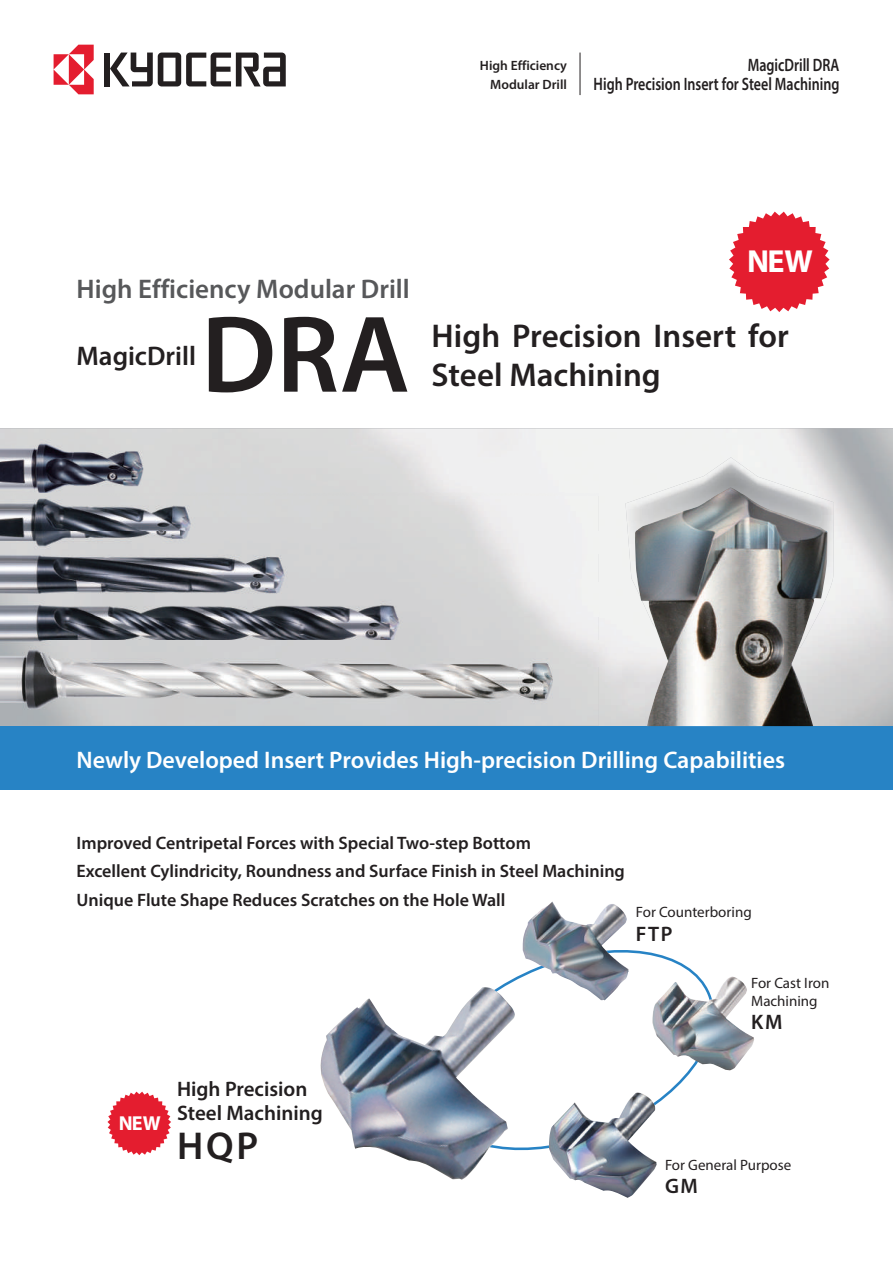
<style>
.page{position:relative;width:893px;height:1263px;background:#fff}
.page>*{position:absolute;margin:0;border:0;box-sizing:border-box;transform-origin:0 0}
.t1{font:600 110.25px "Myriad Pro";color:#231f20}
.t2{font:600 39px "Myriad Pro";color:#231f20}
.t3{font:600 33px/39px "Myriad Pro";color:#231f20}
.t4{font:700 31.95px "Myriad Pro";color:#fff}
.t5{font:600 27px "Myriad Pro";color:#57585a}
.t6{font:600 27px "Myriad Pro";color:#231f20}
.t7{font:600 24px "Myriad Pro";color:#fff}
.t8{font:600 21px/24px "Myriad Pro";color:#231f20}
.t9{font:700 20.25px "Myriad Pro";color:#fff}
.t10{font:600 18px/28.7px "Myriad Pro";color:#231f20}
.t11{font:600 18px/19.5px "Myriad Pro";color:#231f20;text-align:right;scale:.78 1}
.t12{font:15px/18.1px "Myriad Pro";color:#231f20}
.t13{font:600 13.5px/19.5px "Myriad Pro";color:#231f20;text-align:right}
</style>
<div class="page">
<svg style="left:499px;top:942px;width:200px;height:209px"></svg>
<img style="left:549px;top:1092px;width:108px;height:106px">
<img style="left:652px;top:976px;width:102px;height:94px">
<img style="left:523px;top:901px;width:106px;height:99px">
<div style="left:104px;top:53px;width:6px;height:33px;background:#231f20"></div>
<svg style="left:110px;top:53px;width:176px;height:33px"></svg>
<svg style="left:54px;top:45px;width:40px;height:49px"></svg>
<hr style="left:580px;top:53px;width:1px;height:42px;background:#231f20">
<div style="left:0;top:726px;width:893px;height:63px;background:#2783c5"></div>
<img style="left:320px;top:987px;width:195px;height:193px">
<img style="left:625px;top:457px;width:209px;height:190px">
<img style="left:635px;top:487px;width:193px;height:239px">
<img style="left:0;top:440px;width:599px;height:285px">
<img style="left:0;top:641px;width:599px;height:25px">
<img style="left:0;top:582px;width:599px;height:34px">
<img style="left:0;top:532px;width:599px;height:21px">
<img style="left:0;top:494px;width:599px;height:1px">
<svg style="left:729px;top:211px;width:101px;height:101px"></svg>
<svg style="left:107px;top:1091px;width:64px;height:64px"></svg>
<h3 class="t5" style="left:77px;top:272px;width:335px">High Efficiency Modular Drill</h3>
<p class="t13" style="left:480px;top:55px;width:89px">High Efficiency<br>Modular Drill</p>
<p class="t11" style="left:594px;top:55px;width:317px">MagicDrill DRA<br>High Precision Insert for Steel Machining</p>
<h3 class="t4" style="left:747px;top:241px;width:67px">NEW</h3>
<h3 class="t6" style="left:77px;top:338px;width:121px">MagicDrill</h3>
<h1 class="t1" style="left:201px;top:284px;width:210px">DRA</h1>
<h3 class="t3" style="left:432px;top:315px;width:359px">High Precision Insert for<br>Steel Machining</h3>
<h3 class="t7" style="left:77px;top:744px;width:710px">Newly Developed Insert Provides High-precision Drilling Capabilities</h3>
<p class="t10" style="left:77px;top:828px;width:550px">Improved Centripetal Forces with Special Two-step Bottom<br>Excellent Cylindricity, Roundness and Surface Finish in Steel Machining<br>Unique Flute Shape Reduces Scratches on the Hole Wall</p>
<p class="t12" style="left:636px;top:903px;width:117px">For Counterboring</p>
<p class="t8" style="left:636px;top:921px;width:38px">FTP</p>
<p class="t12" style="left:751px;top:973px;width:80px">For Cast Iron<br>Machining</p>
<p class="t8" style="left:751px;top:1009px;width:33px">KM</p>
<p class="t9" style="left:119px;top:1110px;width:43px">NEW</p>
<p class="t8" style="left:177px;top:1076px;width:147px">High Precision<br>Steel Machining</p>
<h2 class="t2" style="left:177px;top:1121px;width:83px">HQP</h2>
<p class="t12" style="left:665px;top:1155px;width:128px">For General Purpose</p>
<p class="t8" style="left:665px;top:1173px;width:34px">GM</p>
</div>
